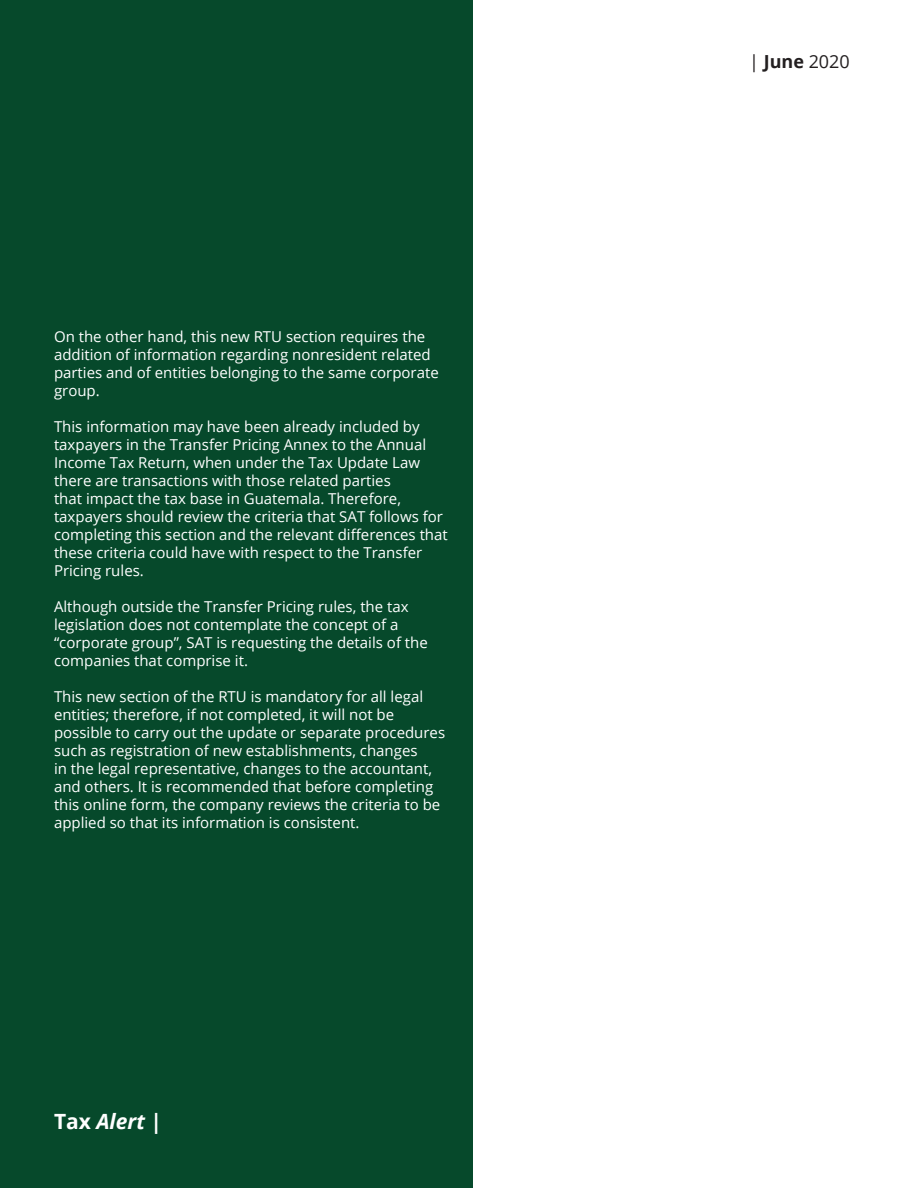
<style>
.page{position:relative;width:918px;height:1188px;background:#fff}
.page>*{position:absolute;margin:0;border:0;box-sizing:border-box;transform-origin:0 0}
.t1{font:italic 700 21px "Open Sans";color:#fff}
.t2{font:18px "Open Sans";color:#231f20}
.t3{font:15px/18px "Open Sans";color:#fff}
.s1{font-style:normal}
.s2{font-weight:700}
</style>
<div class="page">
<div style="left:0;top:0;width:472px;height:1188px;background:#06492b"></div>
<p class="t3" style="left:54px;top:327px;width:386px">On the other hand, this new RTU section requires the addition of information regarding nonresident related parties and of entities belonging to the same corporate group.</p>
<p class="t3" style="left:54px;top:417px;width:395px">This information may have been already included by taxpayers in the Transfer Pricing Annex to the Annual Income Tax Return, when under the Tax Update Law there are transactions with those related parties<br>that impact the tax base in Guatemala. Therefore, taxpayers should review the criteria that SAT follows for completing this section and the relevant differences that these criteria could have with respect to the Transfer Pricing rules.</p>
<p class="t3" style="left:54px;top:597px;width:375px">Although outside the Transfer Pricing rules, the tax legislation does not contemplate the concept of a “corporate group”, SAT is requesting the details of the companies that comprise it.</p>
<p class="t3" style="left:54px;top:687px;width:393px">This new section of the RTU is mandatory for all legal entities; therefore, if not completed, it will not be possible to carry out the update or separate procedures such as registration of new establishments, changes<br>in the legal representative, changes to the accountant, and others. It is recommended that before completing this online form, the company reviews the criteria to be applied so that its information is consistent.</p>
<p class="t1" style="left:54px;top:1106px;width:110px"><span class="s1">Tax</span> Alert <span class="s1">|</span></p>
<p class="t2" style="left:749px;top:49px;width:102px">| <span class="s2">June</span> 2020</p>
</div>
